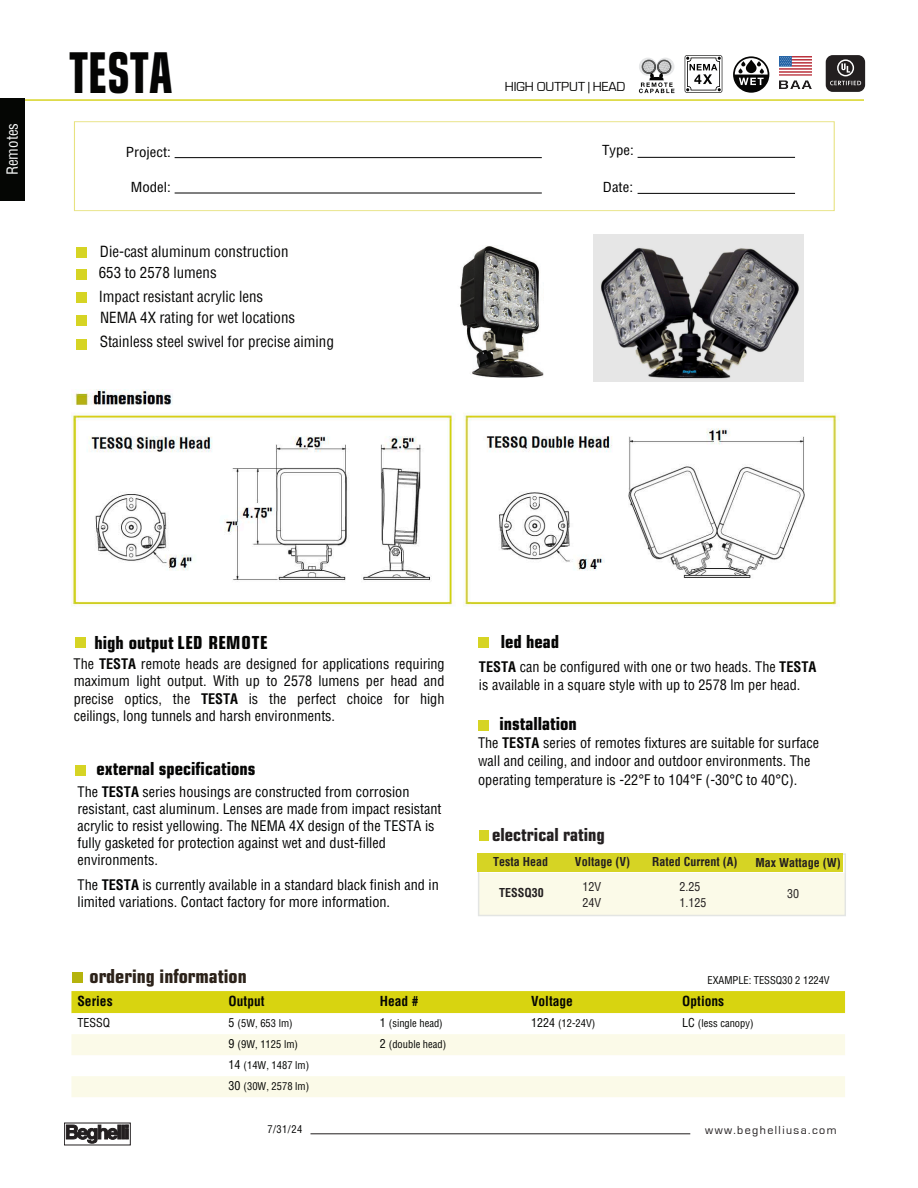
<style>
.page{position:relative;width:918px;height:1188px;background:#fff}
.page>*{position:absolute;margin:0;border:0;box-sizing:border-box;transform-origin:0 0}
.t1{font:700 condensed 56.25px "Eurostile";color:#050504;scale:.8 1}
.t2{font:21px "Eurostile Con Hea";color:#2c2219}
.t3{font:700 condensed 18px "Eurostile";color:#050504}
.t4{font:700 condensed 18px "Eurostile";color:#231f20}
.t5{font:condensed 15px/21.3px "Helvetica";color:#050504}
.t6{font:condensed 15px "Helvetica LT Std";color:#050504}
.t7{font:condensed 15px "Helvetica";letter-spacing:-.005em;color:#fafbfb}
.t8{font:condensed 14.25px/17.1px "Helvetica LT Std";color:#050504}
.t9{font:condensed 14.25px/17.1px "Helvetica LT Std";color:#010202}
.t10{font:700 condensed 13.5px "Helvetica LT Std";color:#040503}
.t11{font:condensed 13.5px "Helvetica LT Std";color:#000;scale:1.1 1}
.t12{font:13.5px "Eurostile";color:#050504}
.t13{font:700 condensed 12px "Helvetica";color:#231f20}
.t14{font:12px "Eurostile";letter-spacing:.12em;color:#211d1e}
.t15{font:condensed 12px/16px "Helvetica";color:#231f20}
.t16{font:700 condensed 12px "Helvetica LT Std";color:#231f20}
.t17{font:condensed 12px "Helvetica LT Std";color:#040503}
.t18{font:condensed 12px "Helvetica LT Std";color:#231f20}
.t19{font:condensed 10.5px/21px "Helvetica LT Std";color:#040503}
.t20{font:condensed 10.5px "Helvetica LT Std";color:#050504}
.s1{font-family:"Helvetica"}
.s2{font-weight:700}
.s3{font-size:12px}
</style>
<div class="page">
<hr style="left:7px;top:99px;width:857px;height:2px;background:#d7d424">
<svg style="left:125px;top:1125px;width:3px;height:14px"></svg>
<hr style="left:122px;top:1125px;width:3px;height:14px;background:#231f20">
<hr style="left:118px;top:1125px;width:3px;height:14px;background:#231f20">
<svg style="left:66px;top:1125px;width:52px;height:18px"></svg>
<div style="left:74px;top:121px;width:761px;height:90px;border:1px solid #e7e280"></div>
<img style="left:460px;top:246px;width:84px;height:132px">
<svg style="left:71px;top:991px;width:774px;height:64px"></svg>
<div style="left:77px;top:316px;width:10px;height:10px;background:#d6d424"></div>
<div style="left:77px;top:247px;width:10px;height:10px;background:#d6d424"></div>
<div style="left:76px;top:339px;width:11px;height:10px;background:#d6d424"></div>
<div style="left:75px;top:637px;width:10px;height:11px;background:#d6d424"></div>
<div style="left:75px;top:765px;width:10px;height:10px;background:#d6d424"></div>
<div style="left:72px;top:972px;width:10px;height:10px;background:#b5b30d"></div>
<div style="left:478px;top:720px;width:11px;height:10px;background:#d6d424"></div>
<div style="left:478px;top:637px;width:11px;height:11px;background:#d6d424"></div>
<div style="left:77px;top:270px;width:10px;height:10px;background:#d6d424"></div>
<div style="left:77px;top:293px;width:10px;height:10px;background:#d6d424"></div>
<div style="left:0;top:99px;width:25px;height:102px;background:#050604"></div>
<div style="left:479px;top:873px;width:367px;height:43px;background:#fbfae8"></div>
<div style="left:479px;top:831px;width:9px;height:10px;background:#d6d424"></div>
<div style="left:478px;top:853px;width:368px;height:63px;border:1px solid #e3e5e3"></div>
<div style="left:478px;top:853px;width:365px;height:19px;background:#d6d424"></div>
<img style="left:779px;top:57px;width:32px;height:32px">
<svg style="left:685px;top:55px;width:37px;height:38px"></svg>
<svg style="left:826px;top:55px;width:39px;height:37px"></svg>
<svg style="left:733px;top:56px;width:36px;height:37px"></svg>
<svg style="left:639px;top:58px;width:35px;height:35px"></svg>
<hr style="left:310px;top:1134px;width:380px;height:1px;background:#211d1e">
<hr style="left:175px;top:157px;width:367px;height:1px;background:#000">
<hr style="left:175px;top:193px;width:367px;height:1px;background:#000">
<hr style="left:638px;top:157px;width:157px;height:1px;background:#000">
<hr style="left:638px;top:193px;width:157px;height:1px;background:#000">
<div style="left:71px;top:1076px;width:774px;height:21px;background:#fbfae8"></div>
<img style="left:594px;top:234px;width:209px;height:148px">
<img style="left:72px;top:390px;width:768px;height:216px">
<p class="t7" style="left:3px;top:175px;width:54px;rotate:-90deg">Remotes</p>
<h1 class="t1" style="left:69px;top:39px;width:131px">TESTA</h1>
<p class="t11" style="left:126px;top:143px;width:42px">Project:</p>
<p class="t11" style="left:131px;top:179px;width:38px">Model:</p>
<p class="t5" style="left:100px;top:240px;width:190px">Die-cast aluminum construction</p>
<p class="t6" style="left:99px;top:263px;width:119px">653 to 2578 <span class="s1">lumens</span></p>
<p class="t5" style="left:99px;top:285px;width:198px">Impact resistant acrylic lens<br>NEMA 4X rating for wet locations</p>
<p class="t5" style="left:100px;top:330px;width:236px">Stainless steel swivel for precise aiming</p>
<p class="t12" style="left:505px;top:80px;width:122px">HIGH OUTPUT | HEAD</p>
<p class="t11" style="left:602px;top:142px;width:30px">Type:</p>
<p class="t11" style="left:603px;top:179px;width:29px">Date:</p>
<p class="t3" style="left:94px;top:632px;width:175px">high output LED REMOTE</p>
<p class="t8" style="left:74px;top:656px;width:372px;text-align:justify">The <span class="s2">TESTA</span> remote heads are designed for applications requiring maximum light output. With up to 2578 lumens per head and precise optics, the <span class="s2">TESTA</span> is the perfect choice for high ceilings, long tunnels and harsh environments.</p>
<p class="t3" style="left:96px;top:758px;width:161px">external specifications</p>
<p class="t9" style="left:78px;top:783px;width:366px">The <span class="s2">TESTA</span> series housings are constructed from corrosion resistant, cast aluminum. Lenses are made from impact resistant acrylic to resist yellowing. The NEMA 4X design of the TESTA is fully gasketed for protection against wet and dust-filled environments.</p>
<p class="t9" style="left:78px;top:876px;width:363px">The <span class="s2">TESTA</span> is currently available in a standard black finish and in limited variations. Contact factory for more information.</p>
<h2 class="t2" style="left:90px;top:960px;width:159px">ordering information</h2>
<p class="t3" style="left:501px;top:630px;width:60px">led head</p>
<p class="t8" style="left:479px;top:657px;width:339px;line-height:18.5px"><span class="s2">TESTA</span> can be configured with one or two heads. The <span class="s2">TESTA </span>is available in a square style with up to 2578 lm per head.</p>
<p class="t3" style="left:499px;top:713px;width:79px">installation</p>
<p class="t8" style="left:478px;top:733px;width:342px;line-height:18.6px">The <span class="s2">TESTA</span> series of remotes fixtures are suitable for surface wall and ceiling, and indoor and outdoor environments. The operating temperature is -22°F to 104°F (-30°C to 40°C).</p>
<p class="t4" style="left:492px;top:824px;width:114px">electrical rating</p>
<p class="t15" style="left:583px;top:879px;width:20px">12V<br>24V</p>
<p class="t15" style="left:679px;top:879px;width:22px">2.25</p>
<p class="t13" style="left:493px;top:854px;width:56px">Testa Head</p>
<p class="t13" style="left:575px;top:854px;width:57px">Voltage (V)</p>
<p class="t13" style="left:706px;top:853px;width:77px">Spacing (m / ft)</p>
<p class="t16" style="left:499px;top:885px;width:46px">TESSQ30</p>
<p class="t13" style="left:491px;top:854px;width:53px">Power (W)</p>
<p class="t13" style="left:572px;top:854px;width:94px">Lumen Output (lm)</p>
<p class="t13" style="left:652px;top:854px;width:87px">Rated Current (A)</p>
<p class="t13" style="left:756px;top:855px;width:87px">Max Wattage (W)</p>
<p class="t18" style="left:787px;top:886px;width:13px">30</p>
<p class="t15" style="left:679px;top:895px;width:28px">1.125</p>
<p class="t19" style="left:708px;top:969px;width:124px">EXAMPLE: TESSQ30 2 1224V</p>
<p class="t10" style="left:77px;top:993px;width:37px">Series</p>
<p class="t10" style="left:229px;top:993px;width:38px">Output</p>
<p class="t10" style="left:380px;top:993px;width:40px">Head #</p>
<p class="t10" style="left:531px;top:993px;width:44px">Voltage</p>
<p class="t10" style="left:682px;top:993px;width:43px">Options</p>
<p class="t17" style="left:77px;top:1015px;width:34px">TESSQ</p>
<p class="t19" style="left:229px;top:1013px;width:66px"><span class="s3">5</span> (5W, 653 lm)</p>
<p class="t19" style="left:380px;top:1013px;width:64px"><span class="s3">1</span> (single head)</p>
<p class="t19" style="left:531px;top:1013px;width:66px"><span class="s3">1224</span> (12-24V)</p>
<p class="t19" style="left:682px;top:1013px;width:73px"><span class="s3">LC</span> (less canopy)</p>
<p class="t19" style="left:380px;top:1034px;width:68px"><span class="s3">2</span> (double head)</p>
<p class="t19" style="left:229px;top:1034px;width:82px"><span class="s3">9</span> (9W, 1125 lm)<br><span class="s3">14</span> (14W, 1487 lm)<br><span class="s3">30</span> (30W, 2578 lm)</p>
<p class="t20" style="left:267px;top:1123px;width:36px">7/31/24</p>
<p class="t14" style="left:705px;top:1123px;width:133px">www.beghelliusa.com</p>
</div>
